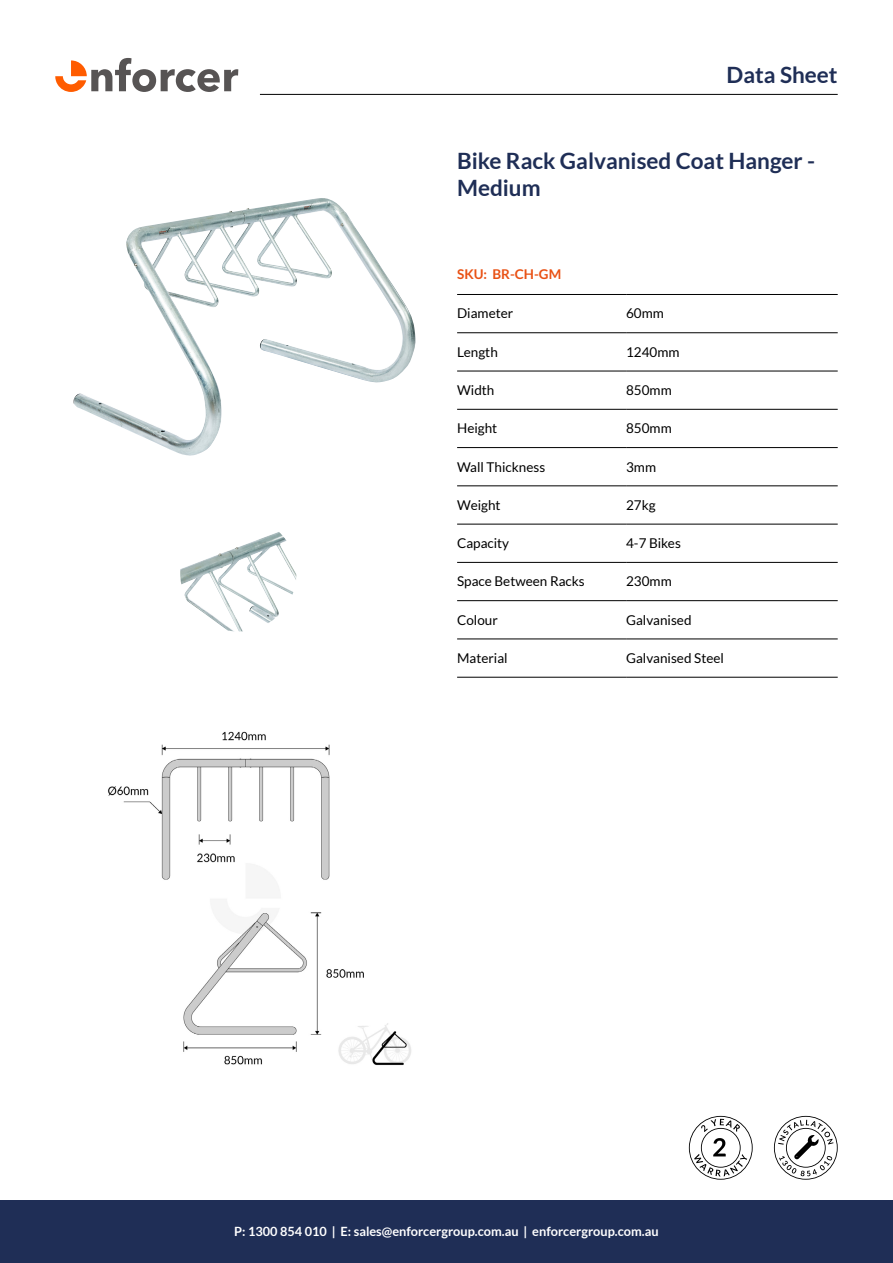
<style>
.page{position:relative;width:893px;height:1263px;background:#fff}
.page>*{position:absolute;margin:0;border:0;box-sizing:border-box;transform-origin:0 0}
.t1{font:700 22.5px/27px "Lato";color:#1f2e56}
.t2{font:13.5px "Lato";color:#000}
.t3{font:700 13.5px "Lato";color:#e95114}
.t4{font:700 12.75px "Lato";color:#fff}
</style>
<div class="page">
<svg style="left:55px;top:58px;width:183px;height:34px"></svg>
<hr style="left:260px;top:94px;width:578px;height:1px;background:#000">
<div style="left:0;top:1200px;width:893px;height:63px;background:#1f2e56"></div>
<img style="left:73px;top:198px;width:343px;height:258px">
<img style="left:108px;top:731px;width:303px;height:334px">
<hr style="left:457px;top:294px;width:169px;height:1px;background:#000">
<hr style="left:626px;top:294px;width:212px;height:1px;background:#000">
<hr style="left:457px;top:332px;width:169px;height:1px;background:#000">
<hr style="left:626px;top:332px;width:212px;height:1px;background:#000">
<hr style="left:457px;top:371px;width:169px;height:1px;background:#000">
<hr style="left:626px;top:371px;width:212px;height:1px;background:#000">
<hr style="left:457px;top:409px;width:169px;height:1px;background:#000">
<hr style="left:626px;top:409px;width:212px;height:1px;background:#000">
<hr style="left:457px;top:447px;width:169px;height:1px;background:#000">
<hr style="left:626px;top:447px;width:212px;height:1px;background:#000">
<hr style="left:457px;top:486px;width:169px;height:1px;background:#000">
<hr style="left:626px;top:486px;width:212px;height:1px;background:#000">
<hr style="left:457px;top:524px;width:169px;height:1px;background:#000">
<hr style="left:626px;top:524px;width:212px;height:1px;background:#000">
<hr style="left:457px;top:562px;width:169px;height:1px;background:#000">
<hr style="left:626px;top:562px;width:212px;height:1px;background:#000">
<hr style="left:457px;top:600px;width:169px;height:1px;background:#000">
<hr style="left:626px;top:600px;width:212px;height:1px;background:#000">
<hr style="left:457px;top:639px;width:169px;height:1px;background:#000">
<hr style="left:626px;top:639px;width:212px;height:1px;background:#000">
<hr style="left:457px;top:677px;width:169px;height:1px;background:#000">
<hr style="left:626px;top:677px;width:212px;height:1px;background:#000">
<svg style="left:689px;top:1116px;width:64px;height:64px"></svg>
<svg style="left:774px;top:1116px;width:64px;height:64px"></svg>
<img style="left:180px;top:532px;width:116px;height:99px">
<h1 class="t1" style="left:727px;top:61px;width:112px">Data Sheet</h1>
<h1 class="t1" style="left:457px;top:147px;width:360px">Bike Rack Galvanised Coat Hanger -<br>Medium</h1>
<p class="t3" style="left:457px;top:266px;width:106px">SKU: BR-CH-GM</p>
<p class="t2" style="left:457px;top:306px;width:58px">Diameter</p>
<p class="t2" style="left:626px;top:306px;width:39px">60mm</p>
<p class="t2" style="left:457px;top:344px;width:42px">Length</p>
<p class="t2" style="left:626px;top:344px;width:55px">1240mm</p>
<p class="t2" style="left:457px;top:383px;width:39px">Width</p>
<p class="t2" style="left:626px;top:383px;width:47px">850mm</p>
<p class="t2" style="left:457px;top:421px;width:42px">Height</p>
<p class="t2" style="left:626px;top:421px;width:47px">850mm</p>
<p class="t2" style="left:457px;top:459px;width:90px">Wall Thickness</p>
<p class="t2" style="left:626px;top:459px;width:31px">3mm</p>
<p class="t2" style="left:457px;top:497px;width:45px">Weight</p>
<p class="t2" style="left:626px;top:497px;width:31px">27kg</p>
<p class="t2" style="left:457px;top:536px;width:54px">Capacity</p>
<p class="t2" style="left:626px;top:536px;width:56px">4-7 Bikes</p>
<p class="t2" style="left:457px;top:574px;width:129px">Space Between Racks</p>
<p class="t2" style="left:626px;top:574px;width:47px">230mm</p>
<p class="t2" style="left:457px;top:612px;width:42px">Colour</p>
<p class="t2" style="left:626px;top:612px;width:67px">Galvanised</p>
<p class="t2" style="left:457px;top:650px;width:52px">Material</p>
<p class="t2" style="left:626px;top:650px;width:99px">Galvanised Steel</p>
<p class="t4" style="left:234px;top:1224px;width:426px">P: 1300 854 010 | E: sales@enforcergroup.com.au | enforcergroup.com.au</p>
</div>
